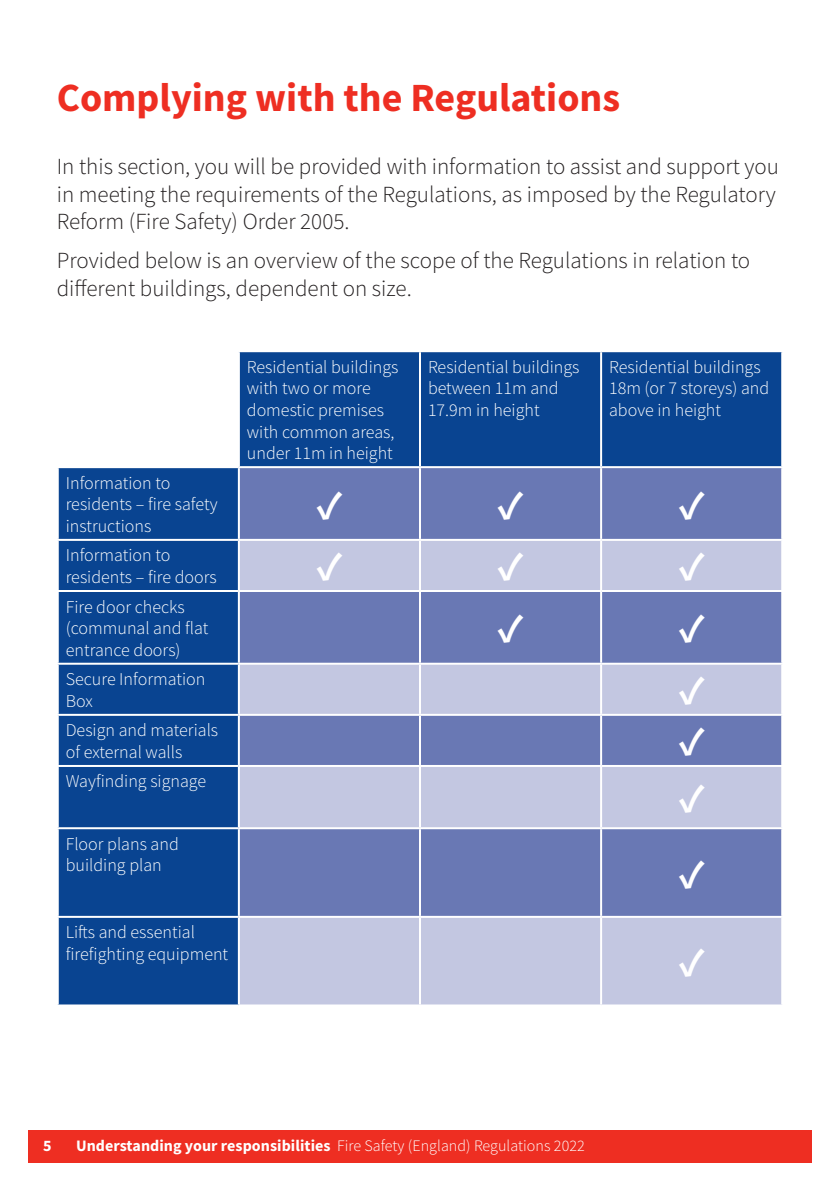
<style>
.page{position:relative;width:840px;height:1191px;background:#fff}
.page>*{position:absolute;margin:0;border:0;box-sizing:border-box;transform-origin:0 0}
.Heading{font:700 40px "Source Sans Pro";color:#ee2e22}
.Body_text{font:700 40px "Source Sans Pro";color:#fff}
.Body_text-2{font:300 23px/27.6px "Source Sans Pro";color:#231f20}
.Body_text-3{font:300 18px/21.6px "Source Sans Pro";color:#fff}
.t1{font:300 16px "Source Sans Pro";letter-spacing:.005em;color:#fff}
.t2{font:700 16px "Source Sans Pro";color:#fff}
.s1{font-weight:700}
</style>
<div class="page">
<div style="left:28px;top:1129px;width:783px;height:33px;background:#ee2e22"></div>
<svg style="left:59px;top:352px;width:721px;height:652px;background:#265a9e"></svg>
<div style="left:240px;top:468px;width:540px;height:71px;background:#6978b4"></div>
<svg style="left:240px;top:541px;width:540px;height:463px;background:#9aa3cc"></svg>
<hr style="left:238px;top:352px;width:2px;height:114px;background:#fff">
<hr style="left:419px;top:352px;width:2px;height:114px;background:#fff">
<hr style="left:599px;top:352px;width:2px;height:114px;background:#fff">
<hr style="left:57px;top:466px;width:182px;height:2px;background:#fff">
<hr style="left:239px;top:466px;width:181px;height:2px;background:#fff">
<hr style="left:238px;top:468px;width:2px;height:71px;background:#fff">
<hr style="left:420px;top:466px;width:180px;height:2px;background:#fff">
<hr style="left:419px;top:468px;width:2px;height:71px;background:#fff">
<hr style="left:600px;top:466px;width:182px;height:2px;background:#fff">
<hr style="left:599px;top:468px;width:2px;height:71px;background:#fff">
<hr style="left:57px;top:539px;width:182px;height:2px;background:#fff">
<hr style="left:239px;top:539px;width:181px;height:2px;background:#fff">
<hr style="left:238px;top:541px;width:2px;height:49px;background:#fff">
<hr style="left:420px;top:539px;width:180px;height:2px;background:#fff">
<hr style="left:419px;top:541px;width:2px;height:49px;background:#fff">
<hr style="left:600px;top:539px;width:182px;height:2px;background:#fff">
<hr style="left:599px;top:541px;width:2px;height:49px;background:#fff">
<hr style="left:57px;top:590px;width:182px;height:2px;background:#fff">
<hr style="left:239px;top:590px;width:181px;height:2px;background:#fff">
<hr style="left:238px;top:592px;width:2px;height:70px;background:#fff">
<hr style="left:420px;top:590px;width:180px;height:2px;background:#fff">
<hr style="left:419px;top:592px;width:2px;height:70px;background:#fff">
<hr style="left:600px;top:590px;width:182px;height:2px;background:#fff">
<hr style="left:599px;top:592px;width:2px;height:70px;background:#fff">
<hr style="left:57px;top:662px;width:182px;height:2px;background:#fff">
<hr style="left:239px;top:662px;width:181px;height:2px;background:#fff">
<hr style="left:238px;top:664px;width:2px;height:50px;background:#fff">
<hr style="left:420px;top:662px;width:180px;height:2px;background:#fff">
<hr style="left:419px;top:664px;width:2px;height:50px;background:#fff">
<hr style="left:600px;top:662px;width:182px;height:2px;background:#fff">
<hr style="left:599px;top:664px;width:2px;height:50px;background:#fff">
<hr style="left:57px;top:714px;width:182px;height:2px;background:#fff">
<hr style="left:239px;top:714px;width:181px;height:2px;background:#fff">
<hr style="left:238px;top:716px;width:2px;height:49px;background:#fff">
<hr style="left:420px;top:714px;width:180px;height:2px;background:#fff">
<hr style="left:419px;top:716px;width:2px;height:49px;background:#fff">
<hr style="left:600px;top:714px;width:182px;height:2px;background:#fff">
<hr style="left:599px;top:716px;width:2px;height:49px;background:#fff">
<hr style="left:57px;top:765px;width:182px;height:2px;background:#fff">
<hr style="left:239px;top:765px;width:181px;height:2px;background:#fff">
<hr style="left:238px;top:767px;width:2px;height:60px;background:#fff">
<hr style="left:420px;top:765px;width:180px;height:2px;background:#fff">
<hr style="left:419px;top:767px;width:2px;height:60px;background:#fff">
<hr style="left:600px;top:765px;width:182px;height:2px;background:#fff">
<hr style="left:599px;top:767px;width:2px;height:60px;background:#fff">
<hr style="left:57px;top:827px;width:182px;height:2px;background:#fff">
<hr style="left:239px;top:827px;width:181px;height:2px;background:#fff">
<hr style="left:238px;top:829px;width:2px;height:87px;background:#fff">
<hr style="left:420px;top:827px;width:180px;height:2px;background:#fff">
<hr style="left:419px;top:829px;width:2px;height:87px;background:#fff">
<hr style="left:600px;top:827px;width:182px;height:2px;background:#fff">
<hr style="left:599px;top:829px;width:2px;height:87px;background:#fff">
<hr style="left:57px;top:916px;width:182px;height:2px;background:#fff">
<hr style="left:239px;top:916px;width:181px;height:2px;background:#fff">
<hr style="left:238px;top:918px;width:2px;height:86px;background:#fff">
<hr style="left:420px;top:916px;width:180px;height:2px;background:#fff">
<hr style="left:419px;top:918px;width:2px;height:86px;background:#fff">
<hr style="left:600px;top:916px;width:182px;height:2px;background:#fff">
<hr style="left:599px;top:918px;width:2px;height:86px;background:#fff">
<p class="Heading" style="left:57px;top:71px;width:564px">Complying with the Regulations</p>
<p class="Body_text-2" style="left:57px;top:152px;width:723px">In this section, you will be provided with information to assist and support you in meeting the requirements of the Regulations, as imposed by the Regulatory<br>Reform (Fire Safety) Order 2005.</p>
<p class="Body_text-2" style="left:57px;top:247px;width:694px">Provided below is an overview of the scope of the Regulations in relation to different buildings, dependent on size.</p>
<p class="Body_text-3" style="left:66px;top:472px;width:153px">Information to residents – fire safety instructions</p>
<p class="Body_text-3" style="left:247px;top:356px;width:153px">Residential buildings with two or more domestic premises with common areas, under 11m in height</p>
<p class="Body_text-3" style="left:428px;top:356px;width:153px">Residential buildings between 11m and<br>17.9m in height</p>
<p class="Body_text-3" style="left:608px;top:356px;width:162px">Residential buildings<br>18m (or 7 storeys) and above in height</p>
<p class="Body_text" style="left:316px;top:478px;width:27px">✓</p>
<p class="Body_text" style="left:497px;top:478px;width:27px">✓</p>
<p class="Body_text" style="left:678px;top:478px;width:27px">✓</p>
<p class="Body_text-3" style="left:66px;top:544px;width:152px">Information to residents – fire doors</p>
<p class="Body_text" style="left:316px;top:540px;width:27px">✓</p>
<p class="Body_text" style="left:497px;top:540px;width:27px">✓</p>
<p class="Body_text" style="left:678px;top:540px;width:27px">✓</p>
<p class="Body_text-3" style="left:66px;top:596px;width:144px">Fire door checks (communal and flat entrance doors)</p>
<p class="Body_text" style="left:497px;top:602px;width:27px">✓</p>
<p class="Body_text" style="left:678px;top:602px;width:27px">✓</p>
<p class="Body_text-3" style="left:66px;top:668px;width:141px">Secure Information<br>Box</p>
<p class="Body_text" style="left:678px;top:664px;width:27px">✓</p>
<p class="Body_text-3" style="left:66px;top:719px;width:154px">Design and materials of external walls</p>
<p class="Body_text" style="left:678px;top:715px;width:27px">✓</p>
<p class="Body_text-3" style="left:66px;top:770px;width:142px">Wayfinding signage</p>
<p class="Body_text" style="left:678px;top:771px;width:27px">✓</p>
<p class="Body_text-3" style="left:66px;top:833px;width:114px">Floor plans and building plan</p>
<p class="Body_text-3" style="left:66px;top:921px;width:164px">Lifts and essential firefighting equipment</p>
<p class="t2" style="left:43px;top:1134px;width:10px">5</p>
<p class="t1" style="left:76px;top:1135px;width:510px"><span class="s1">Understanding your responsibilities</span> Fire Safety (England) Regulations 2022</p>
<p class="Body_text" style="left:678px;top:847px;width:27px">✓</p>
<p class="Body_text" style="left:678px;top:935px;width:27px">✓</p>
</div>
